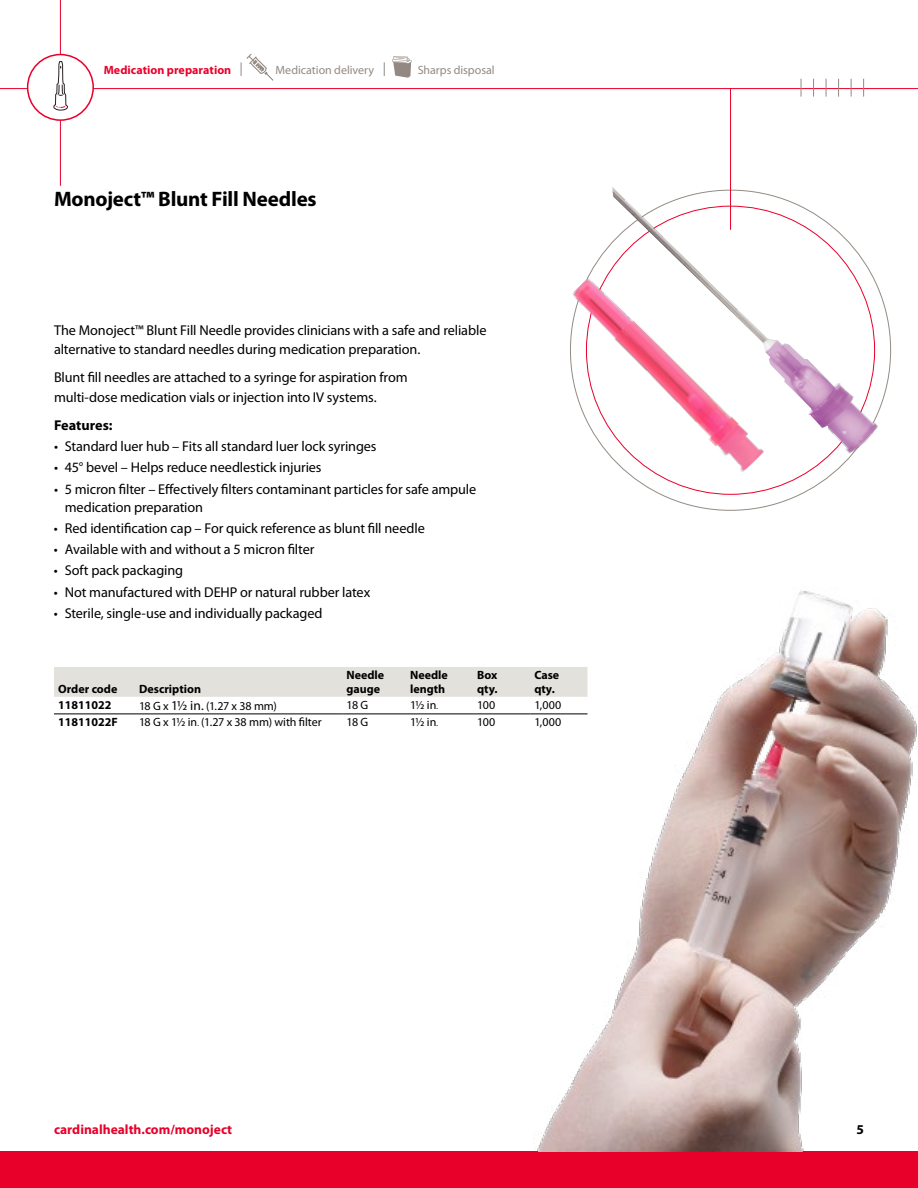
<style>
.page{position:relative;width:918px;height:1188px;background:#fff}
.page>*{position:absolute;margin:0;border:0;box-sizing:border-box;transform-origin:0 0}
.t1{font:700 21px "Myriad Pro";letter-spacing:-.01em;color:#000}
.t2{font:14.25px/19.5px "Myriad Pro";letter-spacing:-.01em;color:#000}
.t3{font:700 14.25px "Myriad Pro";color:#000}
.t4{font:700 13.5px "Myriad Pro";color:#e8002a}
.t5{font:700 13.5px "Myriad Pro";color:#000}
.t6{font:12px "Myriad Pro";letter-spacing:-.005em;color:#000}
.t7{font:700 12px/13.5px "Myriad Pro";color:#000}
.t8{font:12px "Myriad Pro";letter-spacing:-.005em;color:#948982}
.t9{font:700 12px "Myriad Pro";letter-spacing:.005em;color:#e9002b}
.s1{font-size:13.5px}
</style>
<div class="page">
<div style="left:0;top:1151px;width:918px;height:37px;background:#e8002a"></div>
<hr style="left:0;top:88px;width:918px;height:1px;background:#e9002b">
<hr style="left:60px;top:0;width:1px;height:186px;background:#e9002b">
<svg style="left:384px;top:62px;width:1px;height:14px"></svg>
<div style="left:28px;top:55px;width:65px;height:65px;background:#fff;border-radius:50%"></div>
<div style="left:27px;top:54px;width:67px;height:67px;border:2px solid #e9002b;border-radius:50%"></div>
<svg style="left:53px;top:61px;width:16px;height:125px"></svg>
<svg style="left:392px;top:56px;width:20px;height:22px"></svg>
<svg style="left:241px;top:54px;width:32px;height:27px"></svg>
<svg style="left:863px;top:79px;width:1px;height:18px"></svg>
<svg style="left:851px;top:79px;width:1px;height:18px"></svg>
<svg style="left:826px;top:79px;width:1px;height:18px"></svg>
<svg style="left:838px;top:79px;width:1px;height:18px"></svg>
<svg style="left:813px;top:79px;width:1px;height:18px"></svg>
<svg style="left:801px;top:79px;width:1px;height:18px"></svg>
<hr style="left:730px;top:88px;width:1px;height:142px;background:#e9002b">
<img style="left:612px;top:187px;width:280px;height:297px">
<div style="left:54px;top:667px;width:469px;height:30px;background:#e3e1dc"></div>
<hr style="left:54px;top:714px;width:81px;height:1px;background:#000">
<hr style="left:135px;top:714px;width:207px;height:1px;background:#000">
<hr style="left:342px;top:714px;width:64px;height:1px;background:#000">
<hr style="left:406px;top:714px;width:67px;height:1px;background:#000">
<hr style="left:473px;top:714px;width:57px;height:1px;background:#000">
<img style="left:523px;top:590px;width:394px;height:561px">
<img style="left:570px;top:275px;width:196px;height:198px">
<p class="t9" style="left:104px;top:63px;width:129px">Medication preparation</p>
<p class="t8" style="left:276px;top:63px;width:100px">Medication delivery</p>
<p class="t8" style="left:418px;top:63px;width:78px">Sharps disposal</p>
<h1 class="t1" style="left:54px;top:187px;width:264px">Monoject™ Blunt Fill Needles</h1>
<p class="t2" style="left:54px;top:320px;width:434px">The Monoject™ Blunt Fill Needle provides clinicians with a safe and reliable alternative to standard needles during medication preparation.</p>
<p class="t2" style="left:54px;top:368px;width:355px">Blunt fill needles are attached to a syringe for aspiration from multi-dose medication vials or injection into IV systems.</p>
<p class="t3" style="left:54px;top:417px;width:60px">Features:</p>
<p class="t2" style="left:54px;top:437px;width:324px">• Standard luer hub – Fits all standard luer lock syringes</p>
<p class="t2" style="left:54px;top:458px;width:269px">• 45° bevel – Helps reduce needlestick injuries</p>
<p class="t2" style="left:65px;top:480px;width:413px;line-height:18px;text-indent:-11px">• 5 micron filter – Effectively filters contaminant particles for safe ampule medication preparation</p>
<p class="t2" style="left:54px;top:519px;width:372px">• Red identification cap – For quick reference as blunt fill needle</p>
<p class="t2" style="left:54px;top:540px;width:262px">• Available with and without a 5 micron filter</p>
<p class="t2" style="left:54px;top:561px;width:131px">• Soft pack packaging</p>
<p class="t2" style="left:54px;top:582px;width:318px">• Not manufactured with DEHP or natural rubber latex</p>
<p class="t2" style="left:54px;top:604px;width:270px">• Sterile, single-use and individually packaged</p>
<p class="t7" style="left:58px;top:682px;width:61px">Order code</p>
<p class="t7" style="left:139px;top:682px;width:63px">Description</p>
<p class="t7" style="left:346px;top:669px;width:39px">Needle gauge</p>
<p class="t7" style="left:410px;top:669px;width:39px">Needle length</p>
<p class="t7" style="left:477px;top:669px;width:22px">Box qty.</p>
<p class="t7" style="left:534px;top:669px;width:26px">Case qty.</p>
<p class="t7" style="left:58px;top:698px;width:55px">11811022</p>
<p class="t6" style="left:139px;top:699px;width:139px">18 G x <span class="s1">11/2 in.</span> (1.27 x 38 mm)</p>
<p class="t6" style="left:346px;top:698px;width:23px">18 G</p>
<p class="t6" style="left:410px;top:698px;width:29px">1½ in.</p>
<p class="t6" style="left:477px;top:698px;width:20px">100</p>
<p class="t6" style="left:534px;top:698px;width:28px">1,000</p>
<p class="t7" style="left:58px;top:715px;width:61px">11811022F</p>
<p class="t6" style="left:139px;top:716px;width:184px">18 G x 1½ in. (1.27 x 38 mm) with filter</p>
<p class="t6" style="left:346px;top:716px;width:23px">18 G</p>
<p class="t6" style="left:410px;top:716px;width:29px">1½ in.</p>
<p class="t6" style="left:477px;top:716px;width:20px">100</p>
<p class="t6" style="left:534px;top:716px;width:28px">1,000</p>
<p class="t4" style="left:54px;top:1122px;width:180px">cardinalhealth.com/monoject</p>
<p class="t5" style="left:857px;top:1122px;width:9px">5</p>
</div>
